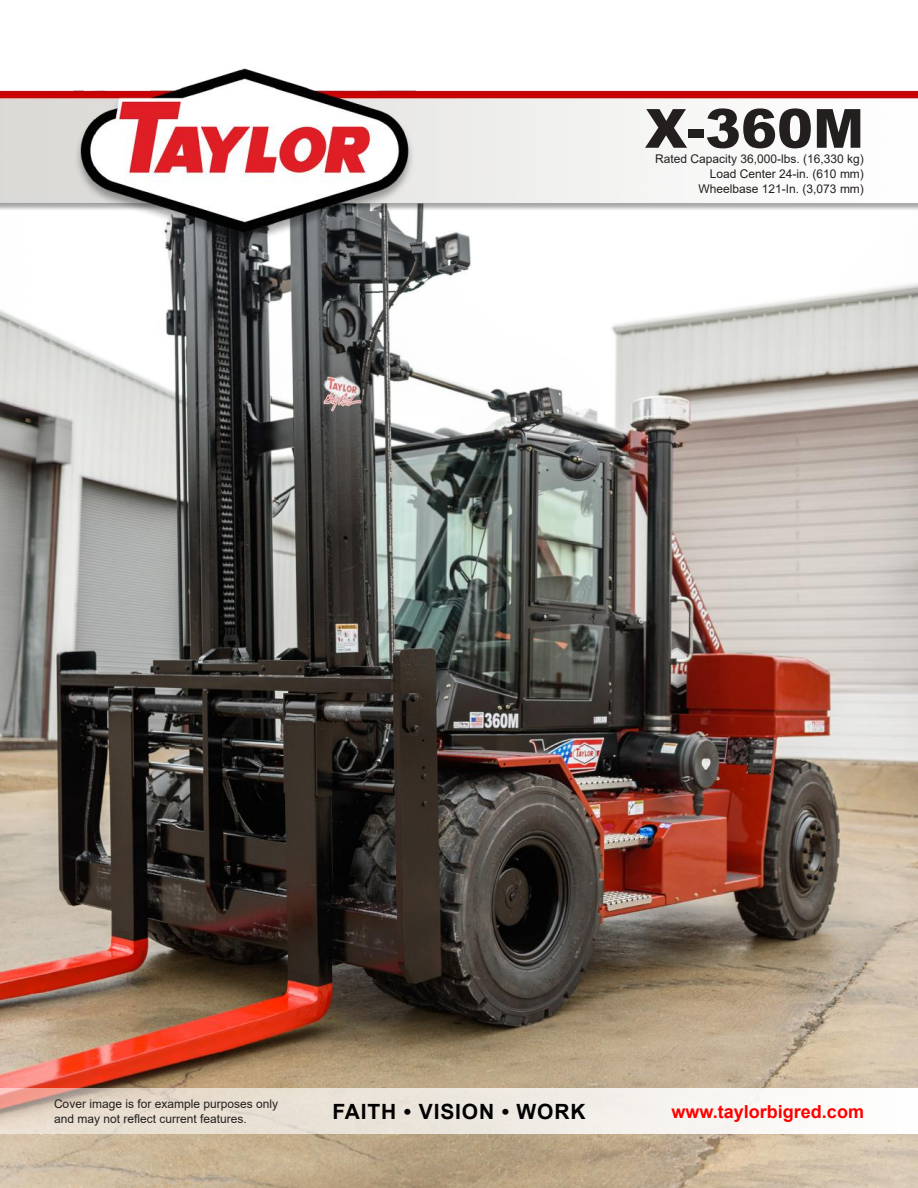
<style>
.page{position:relative;width:918px;height:1188px;background:#fff}
.page>*{position:absolute;margin:0;border:0;box-sizing:border-box;transform-origin:0 0}
.t1{font:900 54px "Arial";color:#241f1f}
.t2{font:700 21px "Arial";letter-spacing:.04em;color:#000}
.t3{font:700 18px "Arial";color:#f00}
.t4{font:12px/15px "Arial";color:#241f1f}
</style>
<div class="page">
<img style="left:0;top:402px;width:918px;height:786px">
<svg style="left:0;top:1088px;width:918px;height:46px"></svg>
<img style="left:0;top:68px;width:918px;height:334px">
<h1 class="t1" style="left:645px;top:108px;width:221px">X-360M</h1>
<p class="t4" style="left:655px;top:151px;width:210px;text-align:right">Rated Capacity 36,000-lbs. (16,330 kg)<br>Load Center 24-in. (610 mm)<br>Wheelbase 121-In. (3,073 mm)</p>
<p class="t4" style="left:54px;top:1097px;width:226px">Cover image is for example purposes only and may not reflect current features.</p>
<h2 class="t2" style="left:332px;top:1103px;width:255px">FAITH • VISION • WORK</h2>
<h3 class="t3" style="left:672px;top:1104px;width:194px">www.taylorbigred.com</h3>
</div>
